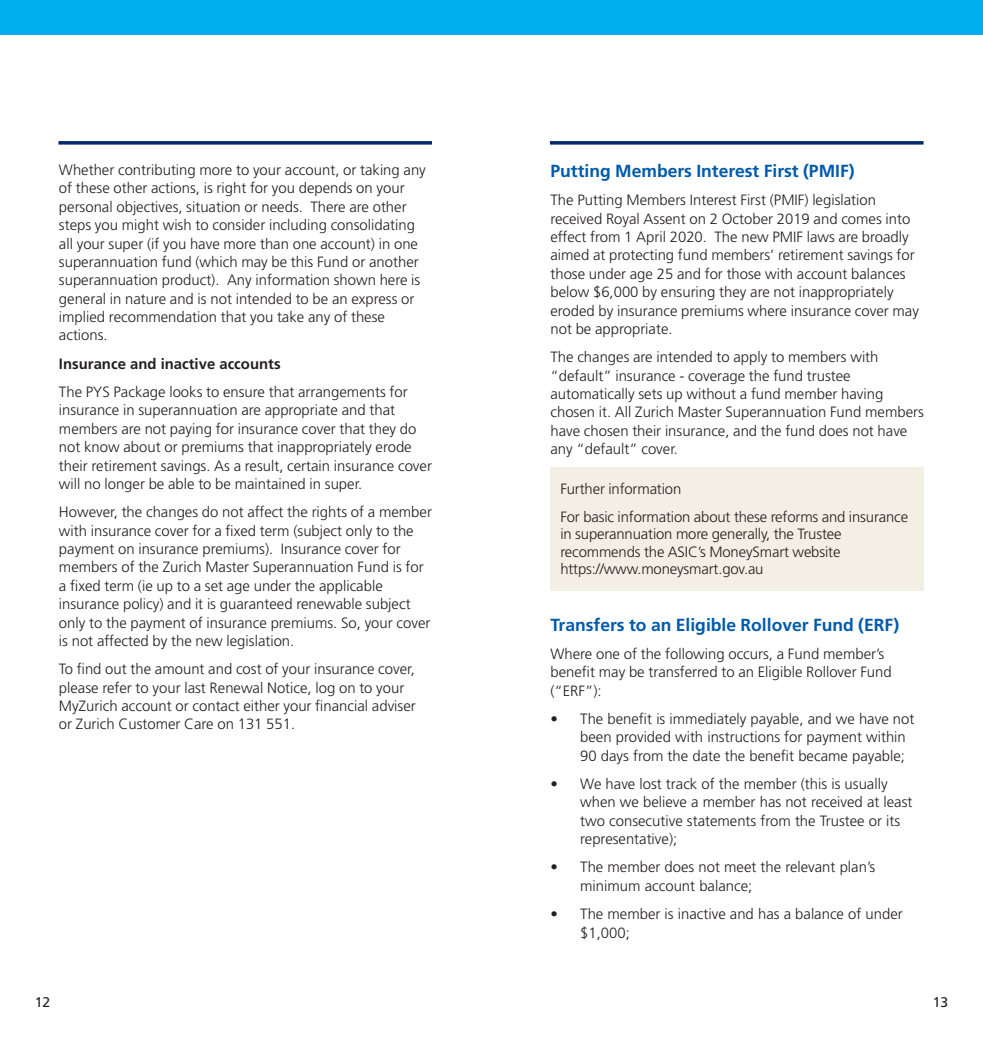
<style>
.page{position:relative;width:983px;height:1042px;background:#fff}
.page>*{position:absolute;margin:0;border:0;box-sizing:border-box;transform-origin:0 0}
.Sub_heading_10_12_Fr{font:700 17.5px "Frutiger";color:#015aaa}
.PP_Body_8_5_10_Fruti{font:300 14.88px/18.4px "Frutiger";color:#231f20}
.PP_List_Para_hyphen{font:300 14.88px/18.4px "Frutiger";color:#231f20}
._8_5_10_Frutiger_Lig{font:300 14.88px/17.5px "Frutiger LT Std";letter-spacing:-.01em;color:#231f20}
.PP_Sub_Heading_2{font:700 14.88px "Frutiger";color:#231f20}
.t1{font:14px "Frutiger";color:#231f20}
</style>
<div class="page">
<div style="left:0;top:0;width:982px;height:35px;background:#00aeef"></div>
<svg style="left:58px;top:141px;width:374px;height:4px"></svg>
<svg style="left:550px;top:141px;width:373px;height:4px"></svg>
<div style="left:550px;top:467px;width:373px;height:123px;background:#f3efe5"></div>
<p class="PP_Body_8_5_10_Fruti" style="left:59px;top:161px;width:368px">Whether contributing more to your account, or taking any of these other actions, is right for you depends on your personal objectives, situation or needs. There are other steps you might wish to consider including consolidating all your super (if you have more than one account) in one superannuation fund (which may be this Fund or another superannuation product). Any information shown here is general in nature and is not intended to be an express or implied recommendation that you take any of these actions.</p>
<p class="PP_Sub_Heading_2" style="left:59px;top:355px;width:223px">Insurance and inactive accounts</p>
<p class="PP_Body_8_5_10_Fruti" style="left:59px;top:383px;width:374px">The PYS Package looks to ensure that arrangements for insurance in superannuation are appropriate and that members are not paying for insurance cover that they do not know about or premiums that inappropriately erode their retirement savings. As a result, certain insurance cover will no longer be able to be maintained in super.</p>
<p class="PP_Body_8_5_10_Fruti" style="left:59px;top:503px;width:374px">However, the changes do not affect the rights of a member with insurance cover for a fixed term (subject only to the payment on insurance premiums). Insurance cover for members of the Zurich Master Superannuation Fund is for a fixed term (ie up to a set age under the applicable insurance policy) and it is guaranteed renewable subject only to the payment of insurance premiums. So, your cover is not affected by the new legislation.</p>
<p class="PP_Body_8_5_10_Fruti" style="left:59px;top:660px;width:358px">To find out the amount and cost of your insurance cover, please refer to your last Renewal Notice, log on to your MyZurich account or contact either your financial adviser or Zurich Customer Care on 131 551.</p>
<p class="Sub_heading_10_12_Fr" style="left:550px;top:161px;width:306px">Putting Members Interest First (PMIF)</p>
<p class="PP_Body_8_5_10_Fruti" style="left:550px;top:191px;width:370px">The Putting Members Interest First (PMIF) legislation received Royal Assent on 2 October 2019 and comes into effect from 1 April 2020. The new PMIF laws are broadly aimed at protecting fund members’ retirement savings for those under age 25 and for those with account balances below $6,000 by ensuring they are not inappropriately eroded by insurance premiums where insurance cover may not be appropriate.</p>
<p class="PP_Body_8_5_10_Fruti" style="left:550px;top:348px;width:375px">The changes are intended to apply to members with “default” insurance - coverage the fund trustee automatically sets up without a fund member having chosen it. All Zurich Master Superannuation Fund members have chosen their insurance, and the fund does not have any “default” cover.</p>
<p class="_8_5_10_Frutiger_Lig" style="left:560px;top:481px;width:122px">Further information</p>
<p class="_8_5_10_Frutiger_Lig" style="left:560px;top:508px;width:349px">For basic information about these reforms and insurance in superannuation more generally, the Trustee recommends the ASIC’s MoneySmart website https://www.moneysmart.gov.au</p>
<p class="Sub_heading_10_12_Fr" style="left:550px;top:614px;width:350px">Transfers to an Eligible Rollover Fund (ERF)</p>
<p class="PP_Body_8_5_10_Fruti" style="left:550px;top:645px;width:343px">Where one of the following occurs, a Fund member’s benefit may be transferred to an Eligible Rollover Fund (“ERF”):</p>
<p class="PP_List_Para_hyphen" style="left:580px;top:710px;width:335px;text-indent:-30px">• The benefit is immediately payable, and we have not been provided with instructions for payment within<br>90 days from the date the benefit became payable;</p>
<p class="PP_List_Para_hyphen" style="left:580px;top:775px;width:333px;text-indent:-30px">• We have lost track of the member (this is usually when we believe a member has not received at least two consecutive statements from the Trustee or its representative);</p>
<p class="PP_List_Para_hyphen" style="left:580px;top:858px;width:296px;text-indent:-30px">• The member does not meet the relevant plan’s minimum account balance;</p>
<p class="PP_List_Para_hyphen" style="left:580px;top:905px;width:324px;text-indent:-30px">• The member is inactive and has a balance of under $1,000;</p>
<p class="t1" style="left:35px;top:993px;width:17px">12</p>
<p class="t1" style="left:932px;top:993px;width:17px">13</p>
</div>
